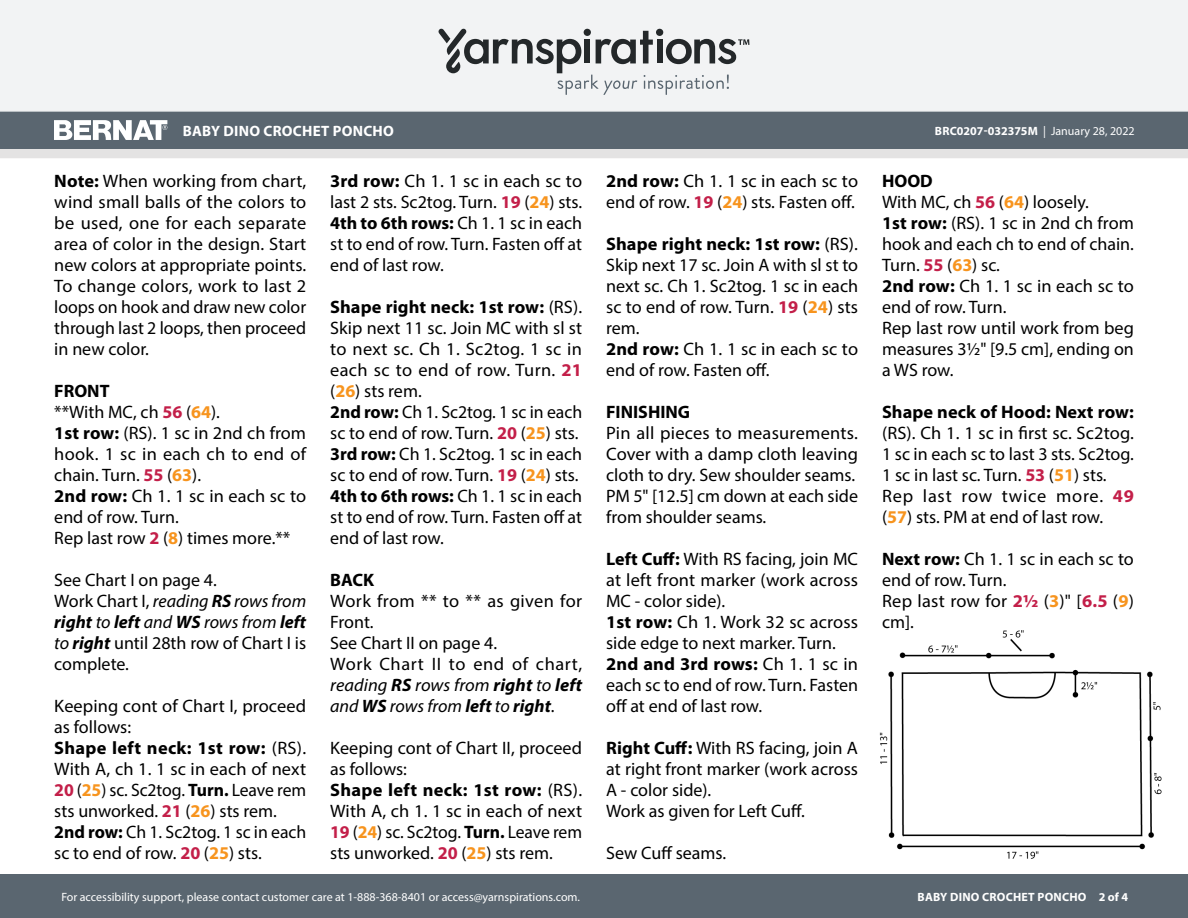
<style>
.page{position:relative;width:1188px;height:918px;background:#fff}
.page>*{position:absolute;margin:0;border:0;box-sizing:border-box;transform-origin:0 0}
.Body_-__Color_coded{font:18px/21px "Myriad Pro";color:#000;text-align:justify}
.Body_-__Auto_Style_w{font:18px/21px "Myriad Pro";color:#000;text-align:justify}
.Body_-__Color_coded-2{font:italic 18px/21px "Myriad Pro";color:#000;text-align:justify}
.Body_-__Color_coded-3{font:18px/21px "Myriad Pro";letter-spacing:.035em;color:#000}
.Body_-__Color_coded-4{font:700 18px "Myriad Pro";color:#000}
.Body_-__Auto_Style_w-2{font:700 18px "Myriad Pro";color:#000}
.t1{font:700 15px "Myriad Pro";letter-spacing:.02em;color:#fff}
.t2{font:12px "Myriad Pro";color:#fff}
.t3{font:700 12px "Myriad Pro";color:#fff}
.t4{font:700 12px "Myriad Pro";letter-spacing:.02em;color:#fff}
.s1{font-weight:400}
.s2{font-weight:700}
.s3{font-weight:700;color:#c31f49}
.s4{font-weight:700;color:#f7941e}
.s5{font-style:italic}
.s6{font-weight:700;font-style:italic}
.s7{font-style:normal}
</style>
<div class="page">
<div style="left:0;top:875px;width:1188px;height:43px;background:#5a6670"></div>
<div style="left:0;top:149px;width:1188px;height:9px;background:#e4e3e3"></div>
<div style="left:0;top:111px;width:1188px;height:38px;background:#5a6670"></div>
<div style="left:0;top:0;width:1188px;height:112px;background:#f2f3f4"></div>
<svg style="left:438px;top:29px;width:311px;height:66px"></svg>
<svg style="left:54px;top:120px;width:113px;height:20px"></svg>
<img style="left:879px;top:630px;width:283px;height:229px">
<p class="t1" style="left:183px;top:121px;width:213px">BABY DINO CROCHET PONCHO</p>
<p class="t3" style="left:935px;top:123px;width:201px">BRC0207-032375M <span class="s1">| January 28, 2022</span></p>
<p class="Body_-__Auto_Style_w" style="left:54px;top:170px;width:254px"><span class="s2">Note:</span> When working from chart, wind small balls of the colors to be used, one for each separate area of color in the design. Start new colors at appropriate points.<br>To change colors, work to last 2 loops on hook and draw new color through last 2 loops, then proceed in new color.</p>
<p class="Body_-__Auto_Style_w-2" style="left:54px;top:379px;width:57px">FRONT</p>
<p class="Body_-__Color_coded" style="left:54px;top:401px;width:167px">**With MC, ch <span class="s3">56</span> (<span class="s4">64</span>).</p>
<p class="Body_-__Color_coded" style="left:54px;top:422px;width:253px"><span class="s2">1st row:</span> (RS). 1 sc in 2nd ch from hook. 1 sc in each ch to end of chain. Turn. <span class="s3">55</span> (<span class="s4">63</span>).</p>
<p class="Body_-__Color_coded" style="left:54px;top:485px;width:253px"><span class="s2">2nd row:</span> Ch 1. 1 sc in each sc to end of row. Turn.</p>
<p class="Body_-__Color_coded" style="left:54px;top:527px;width:238px">Rep last row <span class="s3">2</span> (<span class="s4">8</span>) times more.**</p>
<p class="Body_-__Color_coded" style="left:54px;top:569px;width:164px">See Chart I on page 4.</p>
<p class="Body_-__Color_coded" style="left:54px;top:590px;width:253px">Work Chart I, <span class="s5">reading</span> <span class="s6">RS</span> <span class="s5">rows from </span><span class="s6">right</span> <span class="s5">to</span> <span class="s6">left</span> <span class="s5">and</span> <span class="s6">WS</span> <span class="s5">rows from</span> <span class="s6">left </span><span class="s5">to</span> <span class="s6">right</span> until 28th row of Chart I is complete.</p>
<p class="Body_-__Color_coded" style="left:54px;top:695px;width:253px">Keeping cont of Chart I, proceed as follows:</p>
<p class="Body_-__Color_coded" style="left:54px;top:737px;width:253px"><span class="s2">Shape left neck: 1st row:</span> (RS).<br>With A, ch 1. 1 sc in each of next <span class="s3">20</span> (<span class="s4">25</span>) sc. Sc2tog. <span class="s2">Turn.</span> Leave rem sts unworked. <span class="s3">21</span> (<span class="s4">26</span>) sts rem.</p>
<p class="Body_-__Color_coded" style="left:54px;top:821px;width:253px"><span class="s2">2nd row:</span> Ch 1. Sc2tog. 1 sc in each sc to end of row. <span class="s3">20</span> (<span class="s4">25</span>) sts.</p>
<p class="Body_-__Color_coded" style="left:330px;top:170px;width:253px"><span class="s2">3rd row:</span> Ch 1. 1 sc in each sc to last 2 sts. Sc2tog. Turn. <span class="s3">19</span> (<span class="s4">24</span>) sts.</p>
<p class="Body_-__Color_coded" style="left:330px;top:212px;width:253px"><span class="s2">4th to 6th rows:</span> Ch 1. 1 sc in each st to end of row. Turn. Fasten off at end of last row.</p>
<p class="Body_-__Color_coded" style="left:330px;top:296px;width:253px"><span class="s2">Shape right neck: 1st row:</span> (RS).<br>Skip next 11 sc. Join MC with sl st to next sc. Ch 1. Sc2tog. 1 sc in each sc to end of row. Turn. <span class="s3">21 </span>(<span class="s4">26</span>) sts rem.</p>
<p class="Body_-__Color_coded" style="left:330px;top:401px;width:253px"><span class="s2">2nd row:</span> Ch 1. Sc2tog. 1 sc in each sc to end of row. Turn. <span class="s3">20</span> (<span class="s4">25</span>) sts.</p>
<p class="Body_-__Color_coded" style="left:330px;top:443px;width:253px"><span class="s2">3rd row:</span> Ch 1. Sc2tog. 1 sc in each sc to end of row. Turn. <span class="s3">19</span> (<span class="s4">24</span>) sts.</p>
<p class="Body_-__Color_coded" style="left:330px;top:485px;width:253px"><span class="s2">4th to 6th rows:</span> Ch 1. 1 sc in each st to end of row. Turn. Fasten off at end of last row.</p>
<p class="Body_-__Color_coded-4" style="left:330px;top:568px;width:45px">BACK</p>
<p class="Body_-__Color_coded" style="left:330px;top:590px;width:253px">Work from ** to ** as given for<br>Front.</p>
<p class="Body_-__Color_coded" style="left:330px;top:632px;width:168px">See Chart II on page 4.</p>
<p class="Body_-__Color_coded-2" style="left:330px;top:653px;width:254px"><span class="s7">Work Chart II to end of chart, </span>reading <span class="s2">RS</span> rows from <span class="s2">right</span> to <span class="s2">left </span>and <span class="s2">WS</span> rows from <span class="s2">left</span> to <span class="s2">right</span><span class="s7">.</span></p>
<p class="Body_-__Color_coded" style="left:330px;top:737px;width:253px">Keeping cont of Chart II, proceed as follows:</p>
<p class="Body_-__Color_coded" style="left:330px;top:779px;width:253px"><span class="s2">Shape left neck: 1st row:</span> (RS).<br>With A, ch 1. 1 sc in each of next <span class="s3">19</span> (<span class="s4">24</span>) sc. Sc2tog. <span class="s2">Turn.</span> Leave rem sts unworked. <span class="s3">20</span> (<span class="s4">25</span>) sts rem.</p>
<p class="Body_-__Color_coded" style="left:606px;top:170px;width:253px"><span class="s2">2nd row:</span> Ch 1. 1 sc in each sc to end of row. <span class="s3">19</span> (<span class="s4">24</span>) sts. Fasten off.</p>
<p class="Body_-__Color_coded" style="left:606px;top:233px;width:254px"><span class="s2">Shape right neck: 1st row:</span> (RS).<br>Skip next 17 sc. Join A with sl st to next sc. Ch 1. Sc2tog. 1 sc in each sc to end of row. Turn. <span class="s3">19</span> (<span class="s4">24</span>) sts rem.</p>
<p class="Body_-__Color_coded" style="left:606px;top:338px;width:253px"><span class="s2">2nd row:</span> Ch 1. 1 sc in each sc to end of row. Fasten off.</p>
<p class="Body_-__Color_coded-4" style="left:606px;top:400px;width:86px">FINISHING</p>
<p class="Body_-__Color_coded" style="left:606px;top:422px;width:253px">Pin all pieces to measurements.<br>Cover with a damp cloth leaving cloth to dry. Sew shoulder seams.</p>
<p class="Body_-__Color_coded" style="left:606px;top:485px;width:253px">PM 5" [12.5] cm down at each side from shoulder seams.</p>
<p class="Body_-__Color_coded" style="left:606px;top:548px;width:254px"><span class="s2">Left Cuff:</span> With RS facing, join MC at left front marker (work across MC - color side).</p>
<p class="Body_-__Color_coded" style="left:606px;top:611px;width:253px"><span class="s2">1st row:</span> Ch 1. Work 32 sc across side edge to next marker. Turn.</p>
<p class="Body_-__Color_coded" style="left:606px;top:653px;width:254px"><span class="s2">2nd and 3rd rows:</span> Ch 1. 1 sc in each sc to end of row. Turn. Fasten off at end of last row.</p>
<p class="Body_-__Color_coded" style="left:606px;top:737px;width:253px"><span class="s2">Right Cuff:</span> With RS facing, join A at right front marker (work across A - color side).</p>
<p class="Body_-__Color_coded" style="left:606px;top:800px;width:200px">Work as given for Left Cuff.</p>
<p class="Body_-__Color_coded" style="left:606px;top:842px;width:122px">Sew Cuff seams.</p>
<p class="Body_-__Color_coded-4" style="left:882px;top:169px;width:52px">HOOD</p>
<p class="Body_-__Color_coded" style="left:882px;top:191px;width:208px">With MC, ch <span class="s3">56</span> (<span class="s4">64</span>) loosely.</p>
<p class="Body_-__Color_coded" style="left:882px;top:212px;width:253px"><span class="s2">1st row:</span> (RS). 1 sc in 2nd ch from hook and each ch to end of chain.<br>Turn. <span class="s3">55</span> (<span class="s4">63</span>) sc.</p>
<p class="Body_-__Color_coded" style="left:882px;top:275px;width:253px"><span class="s2">2nd row:</span> Ch 1. 1 sc in each sc to end of row. Turn.</p>
<p class="Body_-__Color_coded" style="left:882px;top:317px;width:253px">Rep last row until work from beg measures 3½" [9.5 cm], ending on a WS row.</p>
<p class="Body_-__Color_coded" style="left:882px;top:401px;width:253px"><span class="s2">Shape neck of Hood: Next row: </span>(RS). Ch 1. 1 sc in first sc. Sc2tog.<br>1 sc in each sc to last 3 sts. Sc2tog.<br>1 sc in last sc. Turn. <span class="s3">53</span> (<span class="s4">51</span>) sts.</p>
<p class="Body_-__Color_coded-3" style="left:882px;top:485px;width:253px">Rep last row twice more. <span class="s3">49 </span>(<span class="s4">57</span>) sts. PM at end of last row.</p>
<p class="Body_-__Color_coded" style="left:882px;top:548px;width:253px"><span class="s2">Next row:</span> Ch 1. 1 sc in each sc to end of row. Turn.</p>
<p class="Body_-__Color_coded" style="left:882px;top:590px;width:253px">Rep last row for <span class="s3">2½</span> (<span class="s4">3</span>)" [<span class="s3">6.5</span> (<span class="s4">9</span>) cm].</p>
<p class="t2" style="left:61px;top:889px;width:520px">For accessibility support, please contact customer care at 1-888-368-8401 or access@yarnspirations.com.</p>
<p class="t4" style="left:918px;top:889px;width:212px">BABY DINO CROCHET PONCHO 2 of 4</p>
</div>
